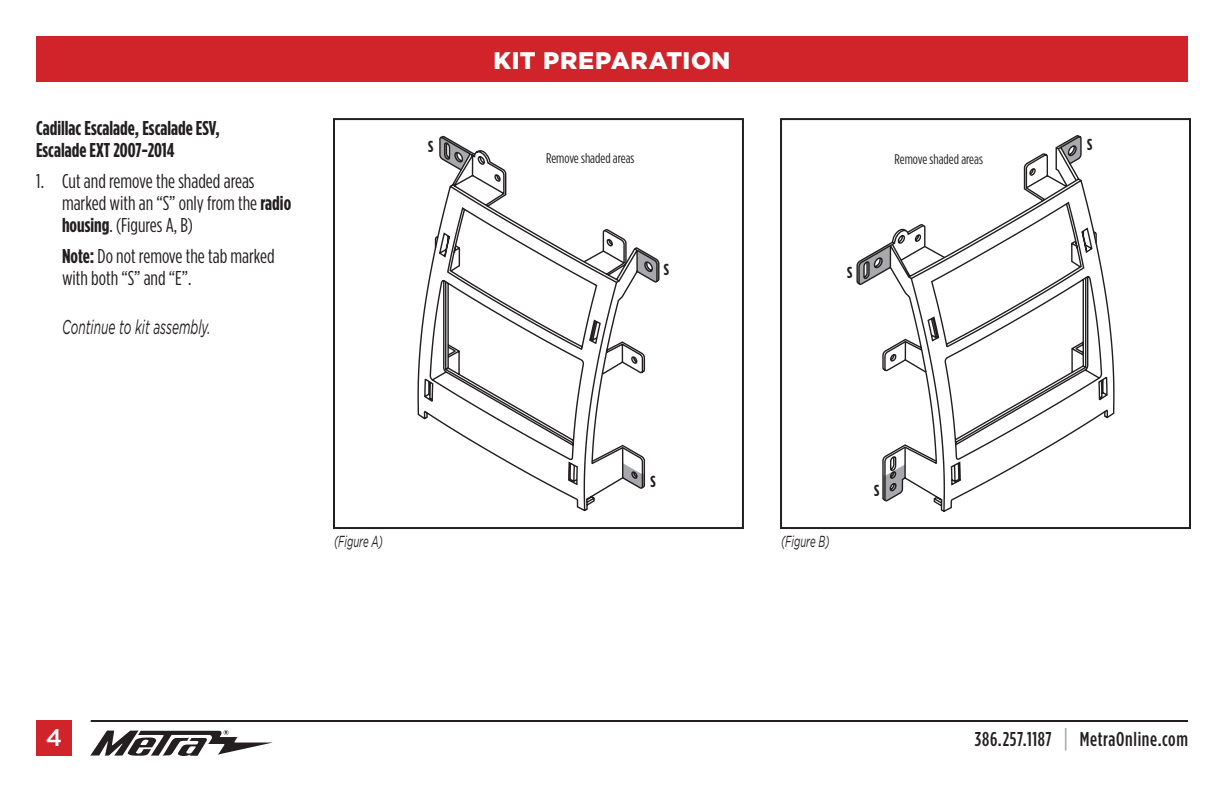
<style>
.page{position:relative;width:1224px;height:792px;background:#fff}
.page>*{position:absolute;margin:0;border:0;box-sizing:border-box;transform-origin:0 0}
.t1{font:900 24px "Gotham";letter-spacing:.025em;color:#fff}
.t2{font:500 24px "Gotham";color:#fff}
.t3{font:20px/22px "Gotham Condensed";color:#231f20}
.t4{font:700 20px/22px "Gotham Condensed";color:#231f20}
.t5{font:500 20px "Gotham Condensed";letter-spacing:.03em;color:#231f20}
.t6{font:italic 20px "Gotham";color:#231f20;scale:.6 1}
.t7{font:italic 16px "Gotham";color:#231f20;scale:.6 1}
.t8{font:700 16px "Gotham Condensed";color:#231f20}
.t9{font:14px "Gotham Condensed";color:#231f20}
.s1{font-weight:700}
.s2{font-size:26px;color:#a8a9ad}
</style>
<div class="page">
<div style="left:36px;top:36px;width:1152px;height:45px;background:#d1232a"></div>
<svg style="left:90px;top:730px;width:183px;height:26px"></svg>
<hr style="left:91px;top:720px;width:1097px;height:2px;background:#231f20">
<div style="left:36px;top:720px;width:36px;height:36px;background:#d1232a"></div>
<svg style="left:856px;top:137px;width:259px;height:375px"></svg>
<svg style="left:889px;top:143px;width:189px;height:82px"></svg>
<svg style="left:858px;top:225px;width:240px;height:277px"></svg>
<svg style="left:858px;top:223px;width:88px;height:61px"></svg>
<svg style="left:1054px;top:135px;width:27px;height:47px"></svg>
<svg style="left:883px;top:455px;width:22px;height:46px"></svg>
<div style="left:780px;top:118px;width:411px;height:411px;border:2px solid #231f20"></div>
<svg style="left:417px;top:136px;width:243px;height:375px"></svg>
<svg style="left:453px;top:150px;width:186px;height:85px"></svg>
<svg style="left:582px;top:228px;width:45px;height:7px"></svg>
<svg style="left:658px;top:249px;width:1px;height:33px"></svg>
<svg style="left:434px;top:235px;width:224px;height:255px"></svg>
<div style="left:333px;top:118px;width:411px;height:411px;border:2px solid #231f20"></div>
<p class="t4" style="left:36px;top:116px;width:185px">Cadillac Escalade, Escalade ESV,<br>Escalade EXT 2007-2014</p>
<p class="t3" style="left:62px;top:170px;width:231px;text-indent:-26px">1. Cut and remove the shaded areas marked with an “S” only from the <span class="s1">radio housing</span>. (Figures A, B)</p>
<p class="t3" style="left:62px;top:245px;width:214px"><span class="s1">Note:</span> Do not remove the tab marked with both “S” and “E”.</p>
<p class="t6" style="left:62px;top:316px;width:249px">Continue to kit assembly.</p>
<p class="t8" style="left:428px;top:138px;width:7px">S</p>
<p class="t1" style="left:494px;top:46px;width:238px">KIT PREPARATION</p>
<p class="t9" style="left:546px;top:150px;width:90px">Remove shaded areas</p>
<p class="t9" style="left:895px;top:152px;width:90px">Remove shaded areas</p>
<p class="t8" style="left:664px;top:261px;width:7px">S</p>
<p class="t8" style="left:847px;top:264px;width:7px">S</p>
<p class="t8" style="left:650px;top:473px;width:7px">S</p>
<p class="t7" style="left:334px;top:532px;width:83px">(Figure A)</p>
<p class="t7" style="left:781px;top:532px;width:83px">(Figure B)</p>
<p class="t8" style="left:874px;top:481px;width:7px">S</p>
<p class="t8" style="left:1087px;top:136px;width:7px">S</p>
<p class="t2" style="left:46px;top:724px;width:18px">4</p>
<p class="t5" style="left:975px;top:728px;width:215px">386.257.1187 <span class="s2">|</span> MetraOnline.com</p>
</div>
